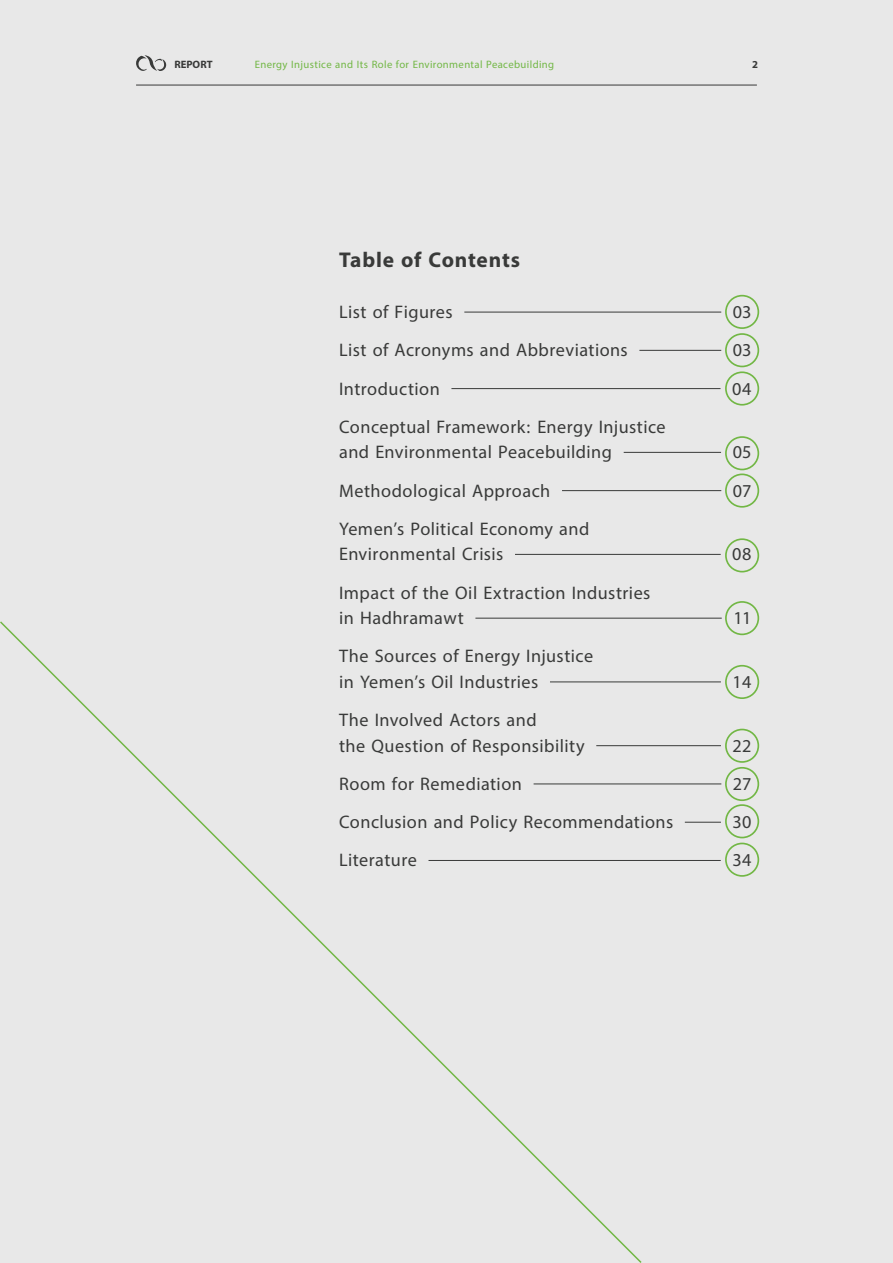
<style>
.page{position:relative;width:893px;height:1263px;background:#e8e8e8}
.page>*{position:absolute;margin:0;border:0;box-sizing:border-box;transform-origin:0 0}
.t1{font:700 30px "Myriad Arabic";letter-spacing:.025em;color:#393a39}
.t2{font:25.5px/25.5px "Myriad Arabic";letter-spacing:.02em;color:#393a39}
.t3{font:15px "Myriad Arabic";letter-spacing:.025em;color:#72b745}
.t4{font:700 15px "Myriad Arabic";color:#393a39}
</style>
<div class="page">
<hr style="left:136px;top:85px;width:621px;height:1px;background:#393a39">
<svg style="left:136px;top:55px;width:30px;height:16px"></svg>
<hr style="left:464px;top:312px;width:257px;height:1px;background:#393a39">
<hr style="left:639px;top:350px;width:82px;height:1px;background:#393a39">
<hr style="left:451px;top:388px;width:269px;height:1px;background:#393a39">
<hr style="left:624px;top:452px;width:97px;height:1px;background:#393a39">
<hr style="left:562px;top:490px;width:159px;height:1px;background:#393a39">
<hr style="left:515px;top:554px;width:206px;height:1px;background:#393a39">
<hr style="left:475px;top:618px;width:247px;height:1px;background:#393a39">
<hr style="left:550px;top:682px;width:171px;height:1px;background:#393a39">
<hr style="left:596px;top:745px;width:125px;height:1px;background:#393a39">
<hr style="left:534px;top:784px;width:187px;height:1px;background:#393a39">
<hr style="left:685px;top:822px;width:36px;height:1px;background:#393a39">
<hr style="left:428px;top:860px;width:293px;height:1px;background:#393a39">
<svg style="left:0;top:621px;width:643px;height:642px"></svg>
<div style="left:725px;top:436px;width:34px;height:34px;border:2px solid #72b745;border-radius:50%"></div>
<div style="left:725px;top:295px;width:34px;height:34px;border:2px solid #72b745;border-radius:50%"></div>
<div style="left:725px;top:473px;width:34px;height:35px;border:2px solid #72b745;border-radius:50%"></div>
<div style="left:725px;top:333px;width:34px;height:34px;border:2px solid #72b745;border-radius:50%"></div>
<div style="left:725px;top:767px;width:34px;height:34px;border:2px solid #72b745;border-radius:50%"></div>
<div style="left:725px;top:665px;width:34px;height:34px;border:2px solid #72b745;border-radius:50%"></div>
<div style="left:725px;top:729px;width:34px;height:34px;border:2px solid #72b745;border-radius:50%"></div>
<div style="left:725px;top:804px;width:34px;height:34px;border:2px solid #72b745;border-radius:50%"></div>
<div style="left:725px;top:843px;width:34px;height:34px;border:2px solid #72b745;border-radius:50%"></div>
<div style="left:725px;top:538px;width:34px;height:34px;border:2px solid #72b745;border-radius:50%"></div>
<div style="left:725px;top:371px;width:34px;height:35px;border:2px solid #72b745;border-radius:50%"></div>
<div style="left:725px;top:601px;width:34px;height:34px;border:2px solid #72b745;border-radius:50%"></div>
<p class="t4" style="left:174px;top:54px;width:40px">REPORT</p>
<p class="t3" style="left:255px;top:54px;width:301px">Energy Injustice and Its Role for Environmental Peacebuilding</p>
<p class="t4" style="left:752px;top:54px;width:7px">2</p>
<p class="t1" style="left:339px;top:239px;width:182px">Table of Contents</p>
<p class="t2" style="left:339px;top:299px;width:115px">List of Figures</p>
<p class="t2" style="left:733px;top:299px;width:20px">03</p>
<p class="t2" style="left:339px;top:338px;width:290px">List of Acronyms and Abbreviations</p>
<p class="t2" style="left:733px;top:338px;width:20px">03</p>
<p class="t2" style="left:339px;top:376px;width:102px">Introduction</p>
<p class="t2" style="left:732px;top:376px;width:21px">04</p>
<p class="t2" style="left:339px;top:414px;width:328px">Conceptual Framework: Energy Injustice and Environmental Peacebuilding</p>
<p class="t2" style="left:733px;top:440px;width:20px">05</p>
<p class="t2" style="left:339px;top:478px;width:213px">Methodological Approach</p>
<p class="t2" style="left:733px;top:478px;width:20px">07</p>
<p class="t2" style="left:339px;top:516px;width:252px">Yemen’s Political Economy and<br>Environmental Crisis</p>
<p class="t2" style="left:732px;top:542px;width:21px">08</p>
<p class="t2" style="left:339px;top:580px;width:313px">Impact of the Oil Extraction Industries in Hadhramawt</p>
<p class="t2" style="left:339px;top:644px;width:256px">The Sources of Energy Injustice in Yemen’s Oil Industries</p>
<p class="t2" style="left:339px;top:707px;width:247px">The Involved Actors and<br>the Question of Responsibility</p>
<p class="t2" style="left:733px;top:605px;width:20px">11</p>
<p class="t2" style="left:732px;top:669px;width:21px">14</p>
<p class="t2" style="left:732px;top:733px;width:21px">22</p>
<p class="t2" style="left:339px;top:771px;width:184px">Room for Remediation</p>
<p class="t2" style="left:733px;top:771px;width:20px">27</p>
<p class="t2" style="left:339px;top:809px;width:336px">Conclusion and Policy Recommendations</p>
<p class="t2" style="left:732px;top:809px;width:21px">30</p>
<p class="t2" style="left:339px;top:848px;width:79px">Literature</p>
<p class="t2" style="left:732px;top:848px;width:21px">34</p>
</div>
